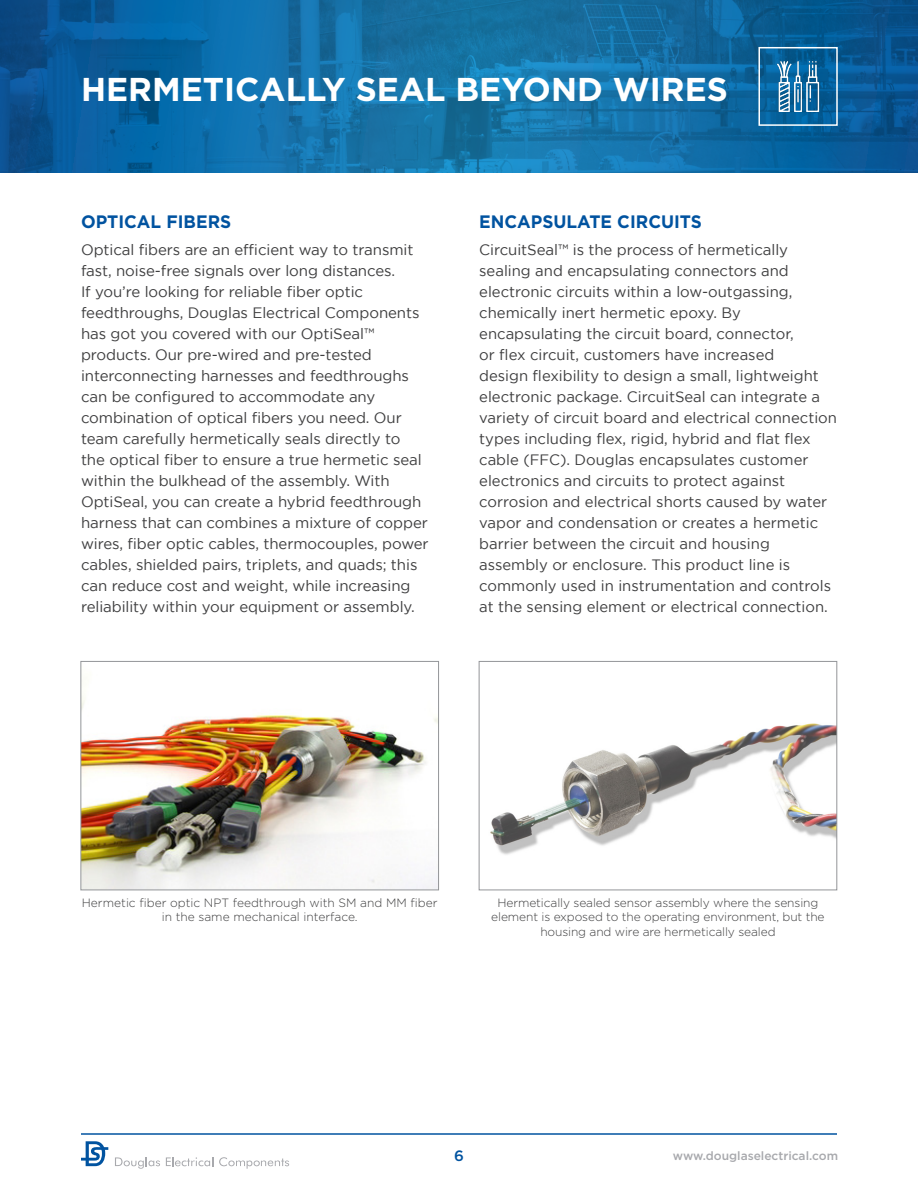
<style>
.page{position:relative;width:918px;height:1188px;background:#fff}
.page>*{position:absolute;margin:0;border:0;box-sizing:border-box;transform-origin:0 0}
.t1{font:700 33px "Gotham";color:#fff}
.Body_title{font:700 18px "Gotham";color:#0153a0;scale:.96 1}
.Body_Copy{font:15px/21px "Gotham";letter-spacing:-.005em;color:#3e3e3f}
.t2{font:500 15px "Gotham";color:#0153a0}
.t3{font:300 12px/14.4px "Gotham";letter-spacing:-.01em;color:#3e3e3f;text-align:center}
.t4{font:500 12px "Gotham";color:#a8a9ad}
</style>
<div class="page">
<hr style="left:81px;top:1133px;width:756px;height:2px;background:#0153a0">
<svg style="left:115px;top:1157px;width:45px;height:12px"></svg>
<svg style="left:166px;top:1157px;width:47px;height:9px"></svg>
<svg style="left:219px;top:1157px;width:70px;height:12px"></svg>
<svg style="left:81px;top:1141px;width:27px;height:25px"></svg>
<img style="left:0;top:0;width:918px;height:173px">
<div style="left:758px;top:47px;width:80px;height:79px;border:2px solid #fff"></div>
<img style="left:83px;top:698px;width:354px;height:190px">
<div style="left:81px;top:661px;width:358px;height:229px;border:1px solid #939598"></div>
<img style="left:490px;top:723px;width:345px;height:132px">
<div style="left:479px;top:661px;width:358px;height:229px;border:1px solid #939598"></div>
<img style="left:773px;top:61px;width:50px;height:51px">
<p class="t1" style="left:81px;top:67px;width:649px">HERMETICALLY SEAL BEYOND WIRES</p>
<p class="Body_title" style="left:81px;top:209px;width:158px">OPTICAL FIBERS</p>
<p class="Body_Copy" style="left:81px;top:239px;width:349px">Optical fibers are an efficient way to transmit fast, noise-free signals over long distances.<br>If you’re looking for reliable fiber optic feedthroughs, Douglas Electrical Components has got you covered with our OptiSeal™ products. Our pre-wired and pre-tested interconnecting harnesses and feedthroughs can be configured to accommodate any combination of optical fibers you need. Our team carefully hermetically seals directly to<br>the optical fiber to ensure a true hermetic seal within the bulkhead of the assembly. With OptiSeal, you can create a hybrid feedthrough harness that can combines a mixture of copper wires, fiber optic cables, thermocouples, power cables, shielded pairs, triplets, and quads; this can reduce cost and weight, while increasing reliability within your equipment or assembly.</p>
<p class="Body_title" style="left:479px;top:209px;width:234px">ENCAPSULATE CIRCUITS</p>
<p class="Body_Copy" style="left:479px;top:239px;width:359px">CircuitSeal™ is the process of hermetically sealing and encapsulating connectors and electronic circuits within a low-outgassing, chemically inert hermetic epoxy. By encapsulating the circuit board, connector,<br>or flex circuit, customers have increased<br>design flexibility to design a small, lightweight electronic package. CircuitSeal can integrate a variety of circuit board and electrical connection types including flex, rigid, hybrid and flat flex cable (FFC). Douglas encapsulates customer electronics and circuits to protect against corrosion and electrical shorts caused by water vapor and condensation or creates a hermetic barrier between the circuit and housing assembly or enclosure. This product line is commonly used in instrumentation and controls at the sensing element or electrical connection.</p>
<p class="t3" style="left:82px;top:895px;width:357px">Hermetic fiber optic NPT feedthrough with SM and MM fiber in the same mechanical interface.</p>
<p class="t3" style="left:491px;top:895px;width:335px">Hermetically sealed sensor assembly where the sensing element is exposed to the operating environment, but the housing and wire are hermetically sealed</p>
<p class="t2" style="left:454px;top:1146px;width:11px">6</p>
<p class="t4" style="left:673px;top:1148px;width:167px">www.douglaselectrical.com</p>
</div>
